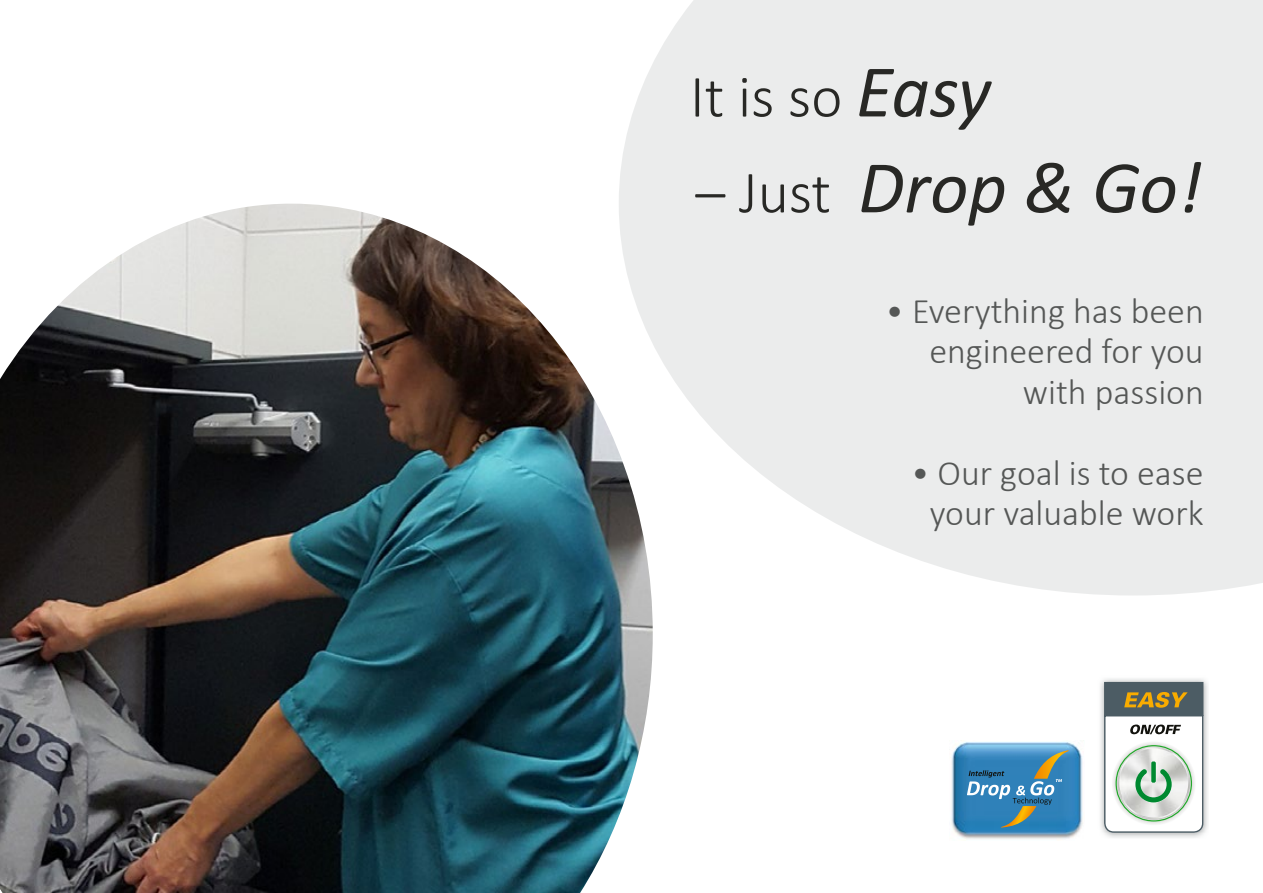
<style>
.page{position:relative;width:1263px;height:893px;background:#fff}
.page>*{position:absolute;margin:0;border:0;box-sizing:border-box;transform-origin:0 0}
.t1{font:italic 75px "Calibri";color:#282825}
.t2{font:300 60px "Calibri";color:#282825}
.t3{font:300 36px "Calibri";color:#555756}
.s1{font-weight:400;font-style:italic;font-size:75px}
.s2{font-weight:300;font-style:normal;font-size:60px}
</style>
<div class="page">
<svg style="left:619px;top:0;width:644px;height:595px;fill:#ebecec"></svg>
<img style="left:951px;top:741px;width:132px;height:99px">
<svg style="left:967px;top:750px;width:102px;height:78px"></svg>
<img style="left:0;top:204px;width:653px;height:689px">
<img style="left:1100px;top:678px;width:108px;height:160px">
<div style="left:1105px;top:683px;width:98px;height:32px;background:#4c5c64"></div>
<div style="left:1104px;top:682px;width:99px;height:34px;border:1px solid #4c5c64"></div>
<svg style="left:1104px;top:715px;width:99px;height:118px"></svg>
<svg style="left:1124px;top:692px;width:63px;height:16px"></svg>
<p class="t2" style="left:690px;top:59px;width:303px">It is so <span class="s1">Easy</span></p>
<p class="t1" style="left:695px;top:135px;width:508px"><span class="s2">– Just</span> Drop &amp; Go!</p>
<p class="t3" style="left:886px;top:288px;width:319px">• Everything has been</p>
<p class="t3" style="left:929px;top:329px;width:276px">engineered for you</p>
<p class="t3" style="left:1023px;top:369px;width:182px">with passion</p>
<p class="t3" style="left:911px;top:450px;width:294px">• Our goal is to ease</p>
<p class="t3" style="left:930px;top:491px;width:275px">your valuable work</p>
</div>
